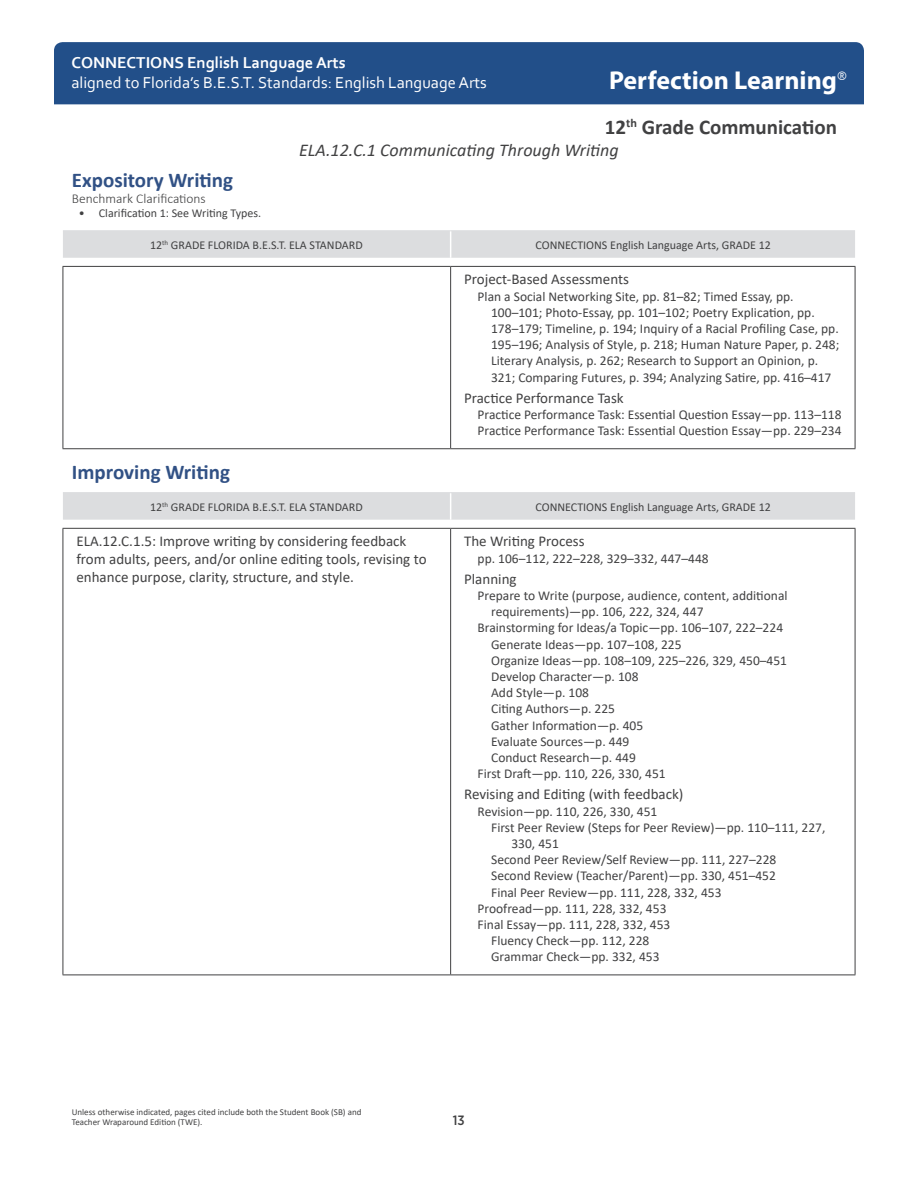
<style>
.page{position:relative;width:918px;height:1188px;background:#fff}
.page>*{position:absolute;margin:0;border:0;box-sizing:border-box;transform-origin:0 0}
.t1{font:700 25.95px "Myriad Pro";color:#fff}
.Perfection_Subsectio{font:700 21px "Calibri";color:#315185}
.t2{font:700 21px "Calibri";color:#414142}
.t3{font:italic 18px "Calibri";color:#414142}
.t4{font:16.5px "Corbel";color:#fff}
.t5{font:700 16.5px "Corbel";color:#fff}
.FL_BEST_Standard{font:15px/18px "Calibri";color:#414142}
.L_BEST_Citations_Hea{font:15px "Calibri";color:#414142}
.FL_BEST_Citations_1s{font:13.5px/16.2px "Calibri";color:#414142}
.FL_BEST_Citations_2n{font:13.5px/16.2px "Calibri";color:#414142}
.BenchClar_head{font:300 13.5px "Calibri";color:#414142}
.t6{font:500 13.5px "Gotham Narrow";color:#414142}
.Calibri_Table_header{font:12px "Calibri";color:#414142}
.t7{font:9px/10.8px "Calibri";color:#414142}
</style>
<div class="page">
<div style="left:54px;top:42px;width:810px;height:62px;background:#224f89"></div>
<div style="left:63px;top:231px;width:792px;height:27px;background:#dcdddf"></div>
<hr style="left:63px;top:230px;width:388px;height:1px;background:#dcdddf">
<hr style="left:451px;top:230px;width:404px;height:1px;background:#dcdddf">
<hr style="left:63px;top:266px;width:388px;height:1px;background:#414142">
<hr style="left:451px;top:266px;width:404px;height:1px;background:#414142">
<hr style="left:450px;top:267px;width:1px;height:181px;background:#414142">
<hr style="left:63px;top:267px;width:1px;height:181px;background:#414142">
<hr style="left:855px;top:267px;width:1px;height:181px;background:#414142">
<hr style="left:63px;top:448px;width:388px;height:1px;background:#414142">
<hr style="left:451px;top:448px;width:404px;height:1px;background:#414142">
<div style="left:63px;top:493px;width:792px;height:27px;background:#dcdddf"></div>
<hr style="left:63px;top:529px;width:1px;height:446px;background:#414142">
<hr style="left:450px;top:529px;width:1px;height:446px;background:#414142">
<hr style="left:855px;top:529px;width:1px;height:446px;background:#414142">
<hr style="left:63px;top:975px;width:388px;height:1px;background:#414142">
<hr style="left:451px;top:975px;width:404px;height:1px;background:#414142">
<hr style="left:63px;top:528px;width:388px;height:1px;background:#414142">
<hr style="left:451px;top:528px;width:404px;height:1px;background:#414142">
<hr style="left:63px;top:492px;width:388px;height:1px;background:#dcdddf">
<hr style="left:451px;top:492px;width:404px;height:1px;background:#dcdddf">
<p class="t5" style="left:71px;top:52px;width:276px">CONNECTIONS English Language Arts</p>
<p class="t4" style="left:71px;top:72px;width:417px">aligned to Florida’s B.E.S.T. Standards: English Language Arts</p>
<h1 class="t1" style="left:609px;top:63px;width:239px">Perfection Learning<sup>®</sup></h1>
<h2 class="t2" style="left:605px;top:113px;width:234px">12<sup>th</sup> Grade Communication</h2>
<h3 class="t3" style="left:299px;top:138px;width:321px">ELA.12.C.1 Communicating Through Writing</h3>
<p class="Perfection_Subsectio" style="left:72px;top:165px;width:163px">Expository Writing</p>
<p class="BenchClar_head" style="left:72px;top:190px;width:135px">Benchmark Clarifications</p>
<p class="Calibri_Table_header" style="left:79px;top:205px;width:184px">• Clarification 1: See Writing Types.</p>
<p class="Calibri_Table_header" style="left:150px;top:237px;width:214px">12<sup>th</sup> GRADE FLORIDA B.E.S.T. ELA STANDARD</p>
<p class="Calibri_Table_header" style="left:536px;top:237px;width:237px">CONNECTIONS English Language Arts, GRADE 12</p>
<p class="L_BEST_Citations_Hea" style="left:464px;top:269px;width:166px">Project-Based Assessments</p>
<p class="FL_BEST_Citations_1s" style="left:491px;top:288px;width:350px;text-indent:-14px">Plan a Social Networking Site, pp. 81–82; Timed Essay, pp.<br>100–101; Photo-Essay, pp. 101–102; Poetry Explication, pp.<br>178–179; Timeline, p. 194; Inquiry of a Racial Profiling Case, pp.<br>195–196; Analysis of Style, p. 218; Human Nature Paper, p. 248; Literary Analysis, p. 262; Research to Support an Opinion, p.<br>321; Comparing Futures, p. 394; Analyzing Satire, pp. 416–417</p>
<p class="L_BEST_Citations_Hea" style="left:464px;top:387px;width:161px">Practice Performance Task</p>
<p class="FL_BEST_Citations_1s" style="left:478px;top:406px;width:365px">Practice Performance Task: Essential Question Essay—pp. 113–118</p>
<p class="FL_BEST_Citations_1s" style="left:478px;top:422px;width:365px">Practice Performance Task: Essential Question Essay—pp. 229–234</p>
<p class="Perfection_Subsectio" style="left:72px;top:457px;width:160px">Improving Writing</p>
<p class="Calibri_Table_header" style="left:150px;top:499px;width:214px">12<sup>th</sup> GRADE FLORIDA B.E.S.T. ELA STANDARD</p>
<p class="Calibri_Table_header" style="left:536px;top:499px;width:237px">CONNECTIONS English Language Arts, GRADE 12</p>
<p class="FL_BEST_Standard" style="left:76px;top:532px;width:352px">ELA.12.C.1.5: Improve writing by considering feedback from adults, peers, and/or online editing tools, revising to enhance purpose, clarity, structure, and style.</p>
<p class="L_BEST_Citations_Hea" style="left:464px;top:531px;width:122px">The Writing Process</p>
<p class="FL_BEST_Citations_1s" style="left:478px;top:550px;width:233px">pp. 106–112, 222–228, 329–332, 447–448</p>
<p class="L_BEST_Citations_Hea" style="left:464px;top:568px;width:54px">Planning</p>
<p class="FL_BEST_Citations_1s" style="left:491px;top:587px;width:298px;text-indent:-14px">Prepare to Write (purpose, audience, content, additional requirements)—pp. 106, 222, 324, 447</p>
<p class="FL_BEST_Citations_1s" style="left:478px;top:619px;width:307px">Brainstorming for Ideas/a Topic—pp. 106–107, 222–224</p>
<p class="FL_BEST_Citations_2n" style="left:491px;top:636px;width:192px">Generate Ideas—pp. 107–108, 225</p>
<p class="FL_BEST_Citations_2n" style="left:491px;top:652px;width:298px">Organize Ideas—pp. 108–109, 225–226, 329, 450–451</p>
<p class="FL_BEST_Citations_2n" style="left:491px;top:668px;width:149px">Develop Character—p. 108</p>
<p class="FL_BEST_Citations_2n" style="left:491px;top:684px;width:99px">Add Style—p. 108</p>
<p class="FL_BEST_Citations_2n" style="left:491px;top:700px;width:126px">Citing Authors—p. 225</p>
<p class="FL_BEST_Citations_2n" style="left:491px;top:717px;width:154px">Gather Information—p. 405</p>
<p class="FL_BEST_Citations_2n" style="left:491px;top:733px;width:140px">Evaluate Sources—p. 449</p>
<p class="FL_BEST_Citations_2n" style="left:491px;top:749px;width:146px">Conduct Research—p. 449</p>
<p class="FL_BEST_Citations_1s" style="left:478px;top:765px;width:190px">First Draft—pp. 110, 226, 330, 451</p>
<p class="L_BEST_Citations_Hea" style="left:464px;top:784px;width:221px">Revising and Editing (with feedback)</p>
<p class="FL_BEST_Citations_1s" style="left:478px;top:803px;width:181px">Revision—pp. 110, 226, 330, 451</p>
<p class="FL_BEST_Citations_2n" style="left:511px;top:819px;width:316px;text-indent:-20px">First Peer Review (Steps for Peer Review)—pp. 110–111, 227,<br>330, 451</p>
<p class="FL_BEST_Citations_2n" style="left:491px;top:851px;width:287px">Second Peer Review/Self Review—pp. 111, 227–228</p>
<p class="FL_BEST_Citations_2n" style="left:491px;top:867px;width:286px">Second Review (Teacher/Parent)—pp. 330, 451–452</p>
<p class="FL_BEST_Citations_2n" style="left:491px;top:884px;width:232px">Final Peer Review—pp. 111, 228, 332, 453</p>
<p class="FL_BEST_Citations_1s" style="left:478px;top:900px;width:190px">Proofread—pp. 111, 228, 332, 453</p>
<p class="FL_BEST_Citations_1s" style="left:478px;top:916px;width:194px">Final Essay—pp. 111, 228, 332, 453</p>
<p class="FL_BEST_Citations_2n" style="left:491px;top:932px;width:160px">Fluency Check—pp. 112, 228</p>
<p class="FL_BEST_Citations_2n" style="left:491px;top:948px;width:170px">Grammar Check—pp. 332, 453</p>
<p class="t7" style="left:72px;top:1106px;width:291px">Unless otherwise indicated, pages cited include both the Student Book (SB) and<br>Teacher Wraparound Edition (TWE).</p>
<p class="t6" style="left:453px;top:1112px;width:13px">13</p>
</div>
